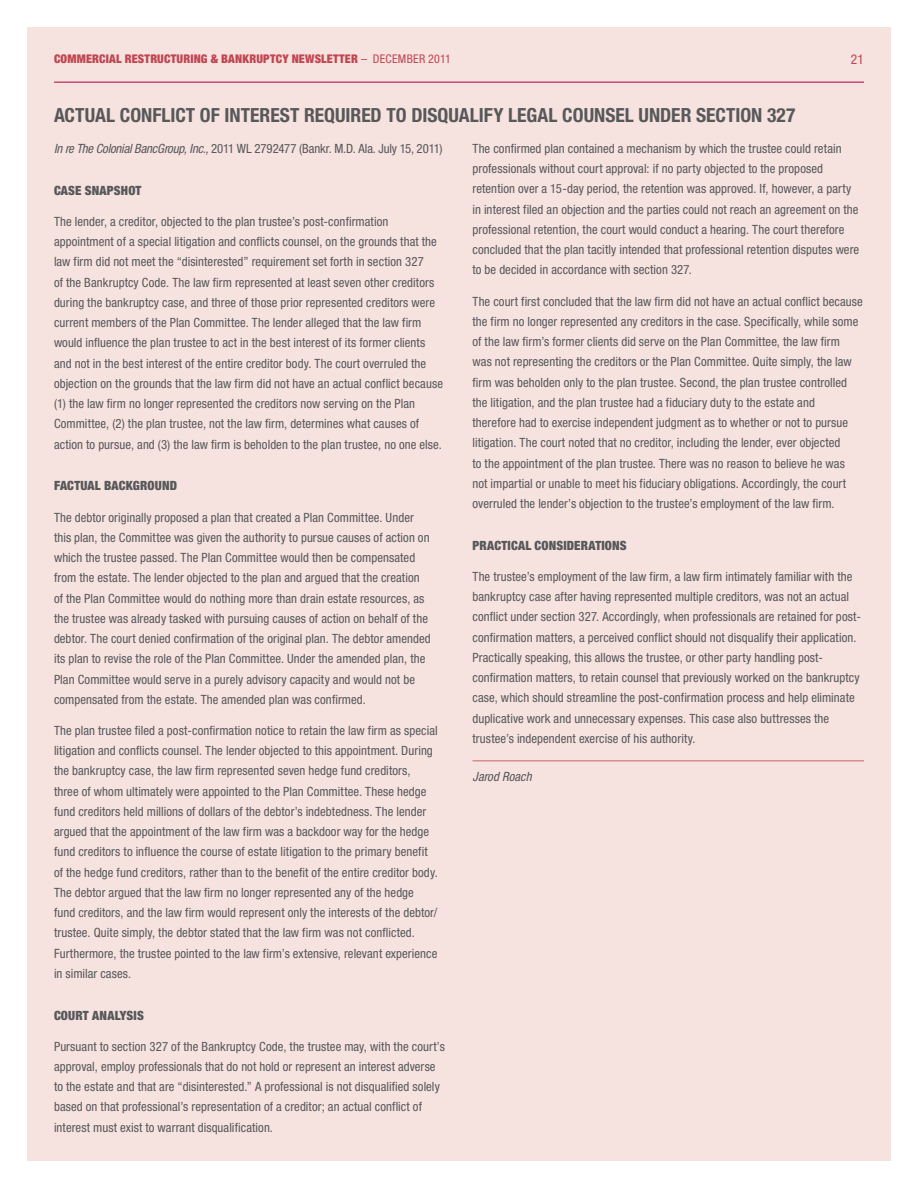
<style>
.page{position:relative;width:918px;height:1188px;background:#fff}
.page>*{position:absolute;margin:0;border:0;box-sizing:border-box;transform-origin:0 0}
.t1{font:700 condensed 19.5px "Helvetica Neue LT Std";color:#57585a}
.t2{font:condensed 13.5px "Helvetica Neue LT Std";color:#c04651}
.t3{font:condensed 12.75px/20.2px "Helvetica Neue LT Std";letter-spacing:.005em;color:#57585a}
.t4{font:900 condensed 12.75px "Helvetica Neue LT Std";letter-spacing:.01em;color:#57585a}
.t5{font:italic condensed 12.75px "Helvetica Neue LT Std";letter-spacing:.005em;color:#57585a}
.t6{font:900 condensed 12px "Helvetica Neue LT Std";letter-spacing:.015em;color:#c04651}
.s1{font-weight:400}
.s2{font-style:italic}
</style>
<div class="page">
<div style="left:27px;top:27px;width:864px;height:1134px;background:#f6e2df"></div>
<hr style="left:54px;top:82px;width:810px;height:1px;background:#b30437">
<hr style="left:472px;top:760px;width:392px;height:1px;background:#cb6667">
<p class="t6" style="left:54px;top:51px;width:398px">COMMERCIAL RESTRUCTURING &amp; BANKRUPTCY NEWSLETTER <span class="s1">– DECEMBER 2011</span></p>
<p class="t2" style="left:851px;top:51px;width:15px">21</p>
<h1 class="t1" style="left:54px;top:103px;width:743px">ACTUAL CONFLICT OF INTEREST REQUIRED TO DISQUALIFY LEGAL COUNSEL UNDER SECTION 327</h1>
<p class="t3" style="left:54px;top:138px;width:390px"><span class="s2">In re The Colonial BancGroup, Inc.,</span> 2011 WL 2792477 (Bankr. M.D. Ala. July 15, 2011)</p>
<p class="t4" style="left:54px;top:182px;width:89px">CASE SNAPSHOT</p>
<p class="t3" style="left:54px;top:211px;width:391px">The lender, a creditor, objected to the plan trustee’s post-confirmation appointment of a special litigation and conflicts counsel, on the grounds that the law firm did not meet the “disinterested” requirement set forth in section 327<br>of the Bankruptcy Code. The law firm represented at least seven other creditors during the bankruptcy case, and three of those prior represented creditors were current members of the Plan Committee. The lender alleged that the law firm would influence the plan trustee to act in the best interest of its former clients and not in the best interest of the entire creditor body. The court overruled the objection on the grounds that the law firm did not have an actual conflict because (1) the law firm no longer represented the creditors now serving on the Plan Committee, (2) the plan trustee, not the law firm, determines what causes of action to pursue, and (3) the law firm is beholden to the plan trustee, no one else.</p>
<p class="t4" style="left:54px;top:478px;width:124px">FACTUAL BACKGROUND</p>
<p class="t3" style="left:54px;top:507px;width:378px">The debtor originally proposed a plan that created a Plan Committee. Under this plan, the Committee was given the authority to pursue causes of action on which the trustee passed. The Plan Committee would then be compensated from the estate. The lender objected to the plan and argued that the creation of the Plan Committee would do nothing more than drain estate resources, as the trustee was already tasked with pursuing causes of action on behalf of the debtor. The court denied confirmation of the original plan. The debtor amended its plan to revise the role of the Plan Committee. Under the amended plan, the Plan Committee would serve in a purely advisory capacity and would not be compensated from the estate. The amended plan was confirmed.</p>
<p class="t3" style="left:54px;top:720px;width:385px">The plan trustee filed a post-confirmation notice to retain the law firm as special litigation and conflicts counsel. The lender objected to this appointment. During the bankruptcy case, the law firm represented seven hedge fund creditors, three of whom ultimately were appointed to the Plan Committee. These hedge fund creditors held millions of dollars of the debtor’s indebtedness. The lender argued that the appointment of the law firm was a backdoor way for the hedge fund creditors to influence the course of estate litigation to the primary benefit of the hedge fund creditors, rather than to the benefit of the entire creditor body.<br>The debtor argued that the law firm no longer represented any of the hedge fund creditors, and the law firm would represent only the interests of the debtor/ trustee. Quite simply, the debtor stated that the law firm was not conflicted.<br>Furthermore, the trustee pointed to the law firm’s extensive, relevant experience in similar cases.</p>
<p class="t4" style="left:54px;top:1007px;width:91px">COURT ANALYSIS</p>
<p class="t3" style="left:54px;top:1036px;width:392px">Pursuant to section 327 of the Bankruptcy Code, the trustee may, with the court’s approval, employ professionals that do not hold or represent an interest adverse to the estate and that are “disinterested.” A professional is not disqualified solely based on that professional’s representation of a creditor; an actual conflict of interest must exist to warrant disqualification.</p>
<p class="t3" style="left:472px;top:138px;width:388px">The confirmed plan contained a mechanism by which the trustee could retain professionals without court approval: if no party objected to the proposed retention over a 15-day period, the retention was approved. If, however, a party in interest filed an objection and the parties could not reach an agreement on the professional retention, the court would conduct a hearing. The court therefore concluded that the plan tacitly intended that professional retention disputes were to be decided in accordance with section 327.</p>
<p class="t3" style="left:472px;top:291px;width:392px">The court first concluded that the law firm did not have an actual conflict because the firm no longer represented any creditors in the case. Specifically, while some of the law firm’s former clients did serve on the Plan Committee, the law firm<br>was not representing the creditors or the Plan Committee. Quite simply, the law firm was beholden only to the plan trustee. Second, the plan trustee controlled the litigation, and the plan trustee had a fiduciary duty to the estate and<br>therefore had to exercise independent judgment as to whether or not to pursue litigation. The court noted that no creditor, including the lender, ever objected<br>to the appointment of the plan trustee. There was no reason to believe he was not impartial or unable to meet his fiduciary obligations. Accordingly, the court overruled the lender’s objection to the trustee’s employment of the law firm.</p>
<p class="t4" style="left:472px;top:537px;width:156px">PRACTICAL CONSIDERATIONS</p>
<p class="t3" style="left:472px;top:566px;width:390px">The trustee’s employment of the law firm, a law firm intimately familiar with the bankruptcy case after having represented multiple creditors, was not an actual conflict under section 327. Accordingly, when professionals are retained for post&shy;confirmation matters, a perceived conflict should not disqualify their application.<br>Practically speaking, this allows the trustee, or other party handling post&shy;confirmation matters, to retain counsel that previously worked on the bankruptcy case, which should streamline the post-confirmation process and help eliminate duplicative work and unnecessary expenses. This case also buttresses the trustee’s independent exercise of his authority.</p>
<p class="t5" style="left:472px;top:769px;width:61px">Jarod Roach</p>
</div>
